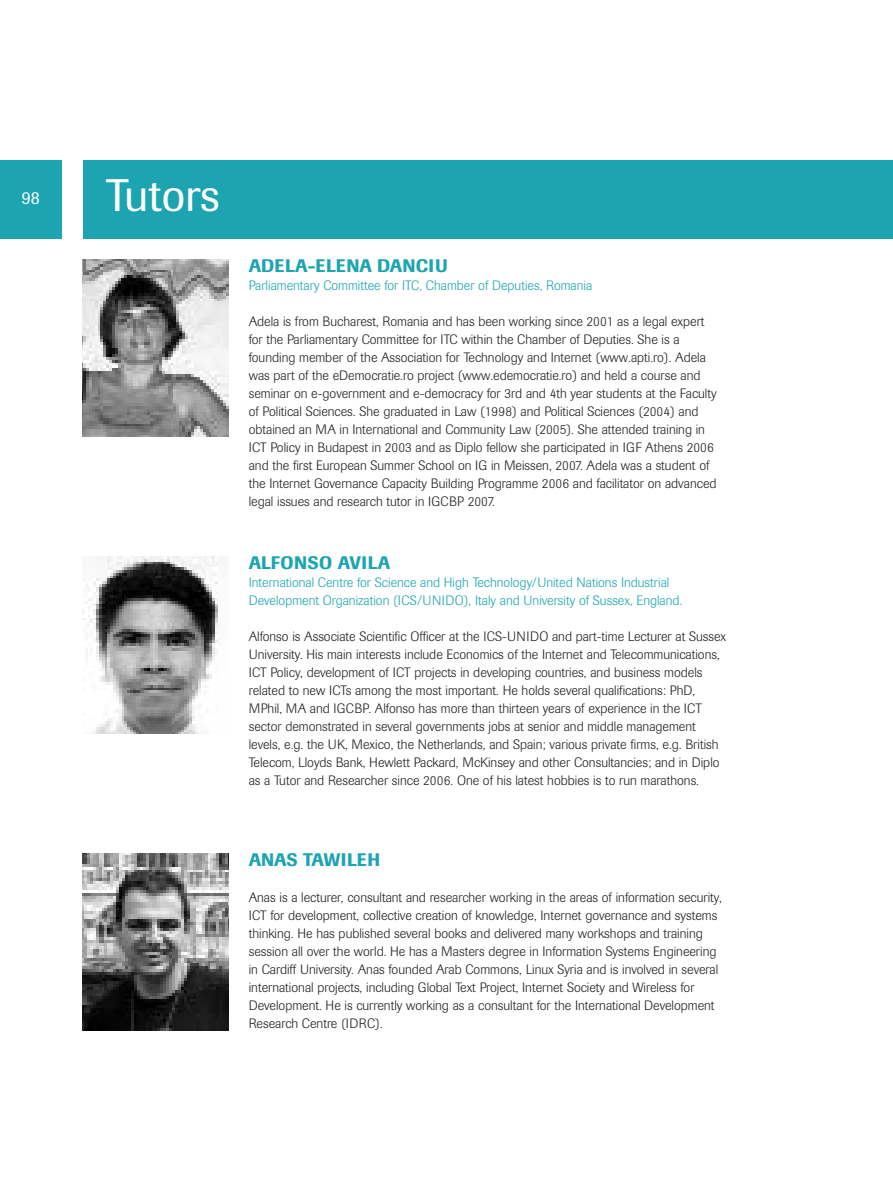
<style>
.page{position:relative;width:893px;height:1191px;background:#fff}
.page>*{position:absolute;margin:0;border:0;box-sizing:border-box;transform-origin:0 0}
.t1{font:45px "Imago";color:#fff}
.t2{font:500 18px "Imago";letter-spacing:.02em;color:#1ca5b1}
.t3{font:500 18px "Imago";color:#1ca5b1}
.t4{font:18px "Imago";color:#fff}
.t5{font:300 13.5px/18px "Imago";color:#231f20}
.t6{font:300 13.5px/18px "Imago";color:#1ca5b1}
</style>
<div class="page">
<div style="left:0;top:160px;width:62px;height:79px;background:#1ca5b1"></div>
<div style="left:84px;top:160px;width:809px;height:79px;background:#1ca5b1"></div>
<img style="left:82px;top:259px;width:146px;height:177px">
<img style="left:82px;top:556px;width:136px;height:177px">
<img style="left:82px;top:853px;width:146px;height:177px">
<h2 class="t4" style="left:22px;top:190px;width:20px">98</h2>
<h1 class="t1" style="left:106px;top:177px;width:115px">Tutors</h1>
<h2 class="t2" style="left:249px;top:259px;width:200px">ADELA-ELENA DANCIU</h2>
<p class="t6" style="left:249px;top:277px;width:345px">Parliamentary Committee for ITC, Chamber of Deputies, Romania</p>
<p class="t5" style="left:249px;top:313px;width:469px">Adela is from Bucharest, Romania and has been working since 2001 as a legal expert for the Parliamentary Committee for ITC within the Chamber of Deputies. She is a founding member of the Association for Technology and Internet (www.apti.ro). Adela was part of the eDemocratie.ro project (www.edemocratie.ro) and held a course and seminar on e-government and e-democracy for 3rd and 4th year students at the Faculty of Political Sciences. She graduated in Law (1998) and Political Sciences (2004) and obtained an MA in International and Community Law (2005). She attended training in ICT Policy in Budapest in 2003 and as Diplo fellow she participated in IGF Athens 2006 and the first European Summer School on IG in Meissen, 2007. Adela was a student of the Internet Governance Capacity Building Programme 2006 and facilitator on advanced legal issues and research tutor in IGCBP 2007.</p>
<h2 class="t2" style="left:249px;top:556px;width:143px">ALFONSO AVILA</h2>
<p class="t6" style="left:249px;top:574px;width:435px">International Centre for Science and High Technology/United Nations Industrial<br>Development Organization (ICS/UNIDO), Italy and University of Sussex, England.</p>
<p class="t5" style="left:249px;top:628px;width:479px">Alfonso is Associate Scientific Officer at the ICS-UNIDO and part-time Lecturer at Sussex University. His main interests include Economics of the Internet and Telecommunications, ICT Policy, development of ICT projects in developing countries, and business models related to new ICTs among the most important. He holds several qualifications: PhD, MPhil, MA and IGCBP. Alfonso has more than thirteen years of experience in the ICT sector demonstrated in several governments jobs at senior and middle management levels, e.g. the UK, Mexico, the Netherlands, and Spain; various private firms, e.g. British Telecom, Lloyds Bank, Hewlett Packard, McKinsey and other Consultancies; and in Diplo as a Tutor and Researcher since 2006. One of his latest hobbies is to run marathons.</p>
<h2 class="t3" style="left:249px;top:853px;width:133px">ANAS TAWILEH</h2>
<p class="t5" style="left:249px;top:889px;width:475px">Anas is a lecturer, consultant and researcher working in the areas of information security, ICT for development, collective creation of knowledge, Internet governance and systems thinking. He has published several books and delivered many workshops and training session all over the world. He has a Masters degree in Information Systems Engineering in Cardiff University. Anas founded Arab Commons, Linux Syria and is involved in several international projects, including Global Text Project, Internet Society and Wireless for Development. He is currently working as a consultant for the International Development Research Centre (IDRC).</p>
</div>
